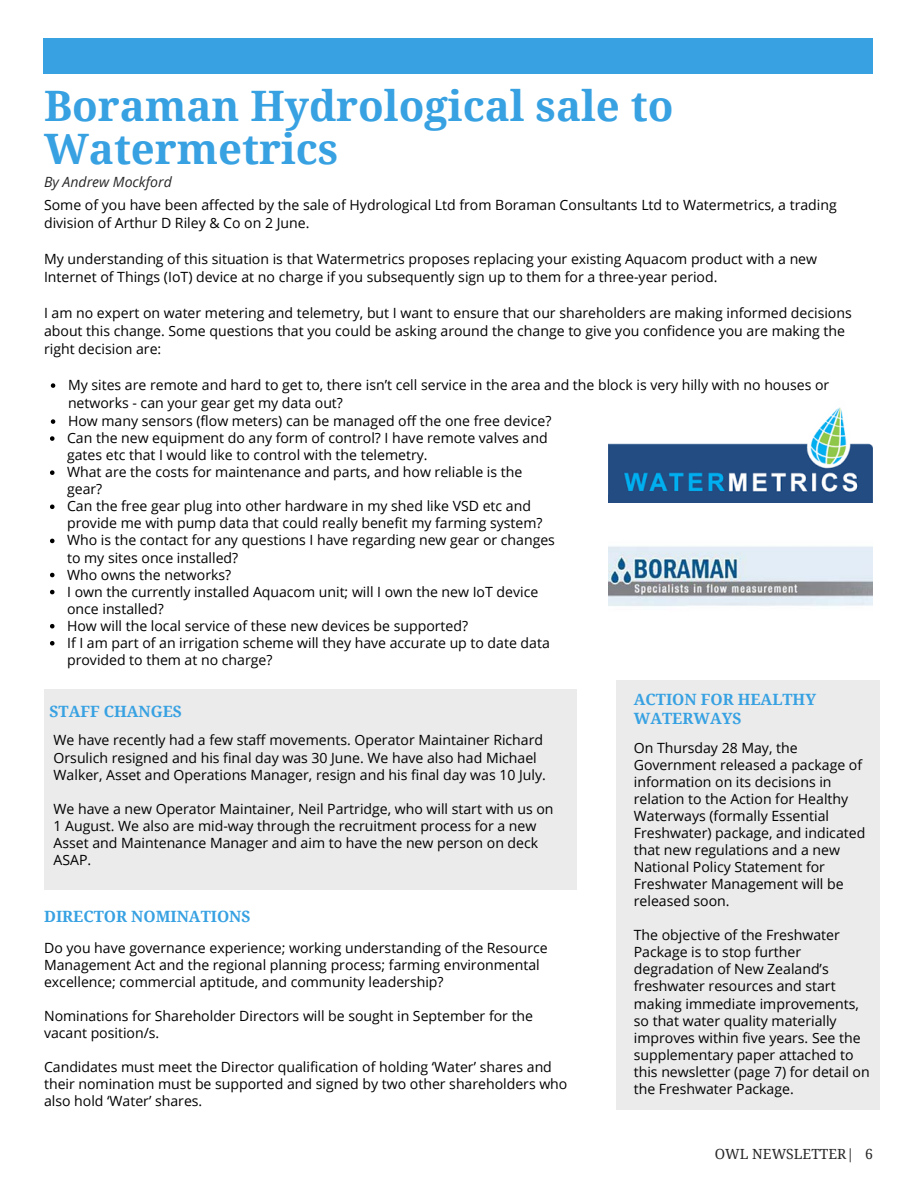
<style>
.page{position:relative;width:918px;height:1188px;background:#fff}
.page>*{position:absolute;margin:0;border:0;box-sizing:border-box;transform-origin:0 0}
.t1{font:700 42px/42.8px "Droid Serif";color:#37a1e2}
.t2{font:700 15.6px/19.2px "Droid Serif";color:#37a1e2}
.t3{font:14.1px/17.1px "Open Sans";color:#000}
.t4{font:italic 14.1px "Open Sans";color:#282828}
.t5{font:13.95px "Droid Serif";color:#282828}
</style>
<div class="page">
<div style="left:43px;top:38px;width:830px;height:36px;background:#37a1e2"></div>
<img style="left:609px;top:407px;width:264px;height:96px">
<svg style="left:51px;top:383px;width:4px;height:5px"></svg>
<svg style="left:51px;top:419px;width:4px;height:5px"></svg>
<svg style="left:50px;top:436px;width:5px;height:5px"></svg>
<svg style="left:50px;top:470px;width:5px;height:5px"></svg>
<svg style="left:50px;top:505px;width:5px;height:4px"></svg>
<svg style="left:50px;top:539px;width:5px;height:4px"></svg>
<svg style="left:50px;top:573px;width:5px;height:4px"></svg>
<svg style="left:50px;top:590px;width:5px;height:4px"></svg>
<svg style="left:50px;top:624px;width:5px;height:4px"></svg>
<svg style="left:50px;top:641px;width:5px;height:5px"></svg>
<img style="left:609px;top:546px;width:264px;height:60px">
<div style="left:44px;top:689px;width:533px;height:201px;background:#ebebeb"></div>
<div style="left:616px;top:680px;width:264px;height:429px;background:#ebebeb"></div>
<h1 class="t1" style="left:44px;top:85px;width:631px">Boraman Hydrological sale to<br>Watermetrics</h1>
<p class="t4" style="left:44px;top:172px;width:129px">By Andrew Mockford</p>
<p class="t3" style="left:44px;top:196px;width:794px;line-height:18px">Some of you have been affected by the sale of Hydrological Ltd from Boraman Consultants Ltd to Watermetrics, a trading division of Arthur D Riley &amp; Co on 2 June.</p>
<p class="t3" style="left:44px;top:250px;width:775px;line-height:18px">My understanding of this situation is that Watermetrics proposes replacing your existing Aquacom product with a new<br>Internet of Things (IoT) device at no charge if you subsequently sign up to them for a three-year period.</p>
<p class="t3" style="left:44px;top:304px;width:809px;line-height:18px">I am no expert on water metering and telemetry, but I want to ensure that our shareholders are making informed decisions about this change. Some questions that you could be asking around the change to give you confidence you are making the right decision are:</p>
<p class="t3" style="left:68px;top:376px;width:763px;line-height:18px">My sites are remote and hard to get to, there isn’t cell service in the area and the block is very hilly with no houses or networks - can your gear get my data out?<br>How many sensors (flow meters) can be managed off the one free device?</p>
<p class="t3" style="left:67px;top:429px;width:489px">Can the new equipment do any form of control? I have remote valves and gates etc that I would like to control with the telemetry.<br>What are the costs for maintenance and parts, and how reliable is the gear?<br>Can the free gear plug into other hardware in my shed like VSD etc and provide me with pump data that could really benefit my farming system?<br>Who is the contact for any questions I have regarding new gear or changes to my sites once installed?<br>Who owns the networks?<br>I own the currently installed Aquacom unit; will I own the new IoT device once installed?<br>How will the local service of these new devices be supported?<br>If I am part of an irrigation scheme will they have accurate up to date data provided to them at no charge?</p>
<p class="t2" style="left:49px;top:702px;width:134px">STAFF CHANGES</p>
<p class="t3" style="left:54px;top:731px;width:494px">We have recently had a few staff movements. Operator Maintainer Richard<br>Orsulich resigned and his final day was 30 June. We have also had Michael<br>Walker, Asset and Operations Manager, resign and his final day was 10 July.</p>
<p class="t3" style="left:54px;top:800px;width:501px">We have a new Operator Maintainer, Neil Partridge, who will start with us on 1 August. We also are mid-way through the recruitment process for a new Asset and Maintenance Manager and aim to have the new person on deck ASAP.</p>
<p class="t2" style="left:44px;top:907px;width:208px">DIRECTOR NOMINATIONS</p>
<p class="t3" style="left:44px;top:939px;width:505px">Do you have governance experience; working understanding of the Resource<br>Management Act and the regional planning process; farming environmental excellence; commercial aptitude, and community leadership?</p>
<p class="t3" style="left:44px;top:1007px;width:491px">Nominations for Shareholder Directors will be sought in September for the vacant position/s.</p>
<p class="t3" style="left:44px;top:1058px;width:525px">Candidates must meet the Director qualification of holding ‘Water’ shares and their nomination must be supported and signed by two other shareholders who also hold ‘Water’ shares.</p>
<p class="t2" style="left:634px;top:690px;width:184px">ACTION FOR HEALTHY<br>WATERWAYS</p>
<p class="t3" style="left:634px;top:739px;width:233px">On Thursday 28 May, the<br>Government released a package of information on its decisions in relation to the Action for Healthy<br>Waterways (formally Essential<br>Freshwater) package, and indicated that new regulations and a new<br>National Policy Statement for<br>Freshwater Management will be released soon.</p>
<p class="t3" style="left:634px;top:926px;width:237px">The objective of the Freshwater<br>Package is to stop further degradation of New Zealand’s freshwater resources and start making immediate improvements, so that water quality materially improves within five years. See the supplementary paper attached to this newsletter (page 7) for detail on the Freshwater Package.</p>
<p class="t5" style="left:715px;top:1147px;width:159px">OWL NEWSLETTER| 6</p>
</div>
